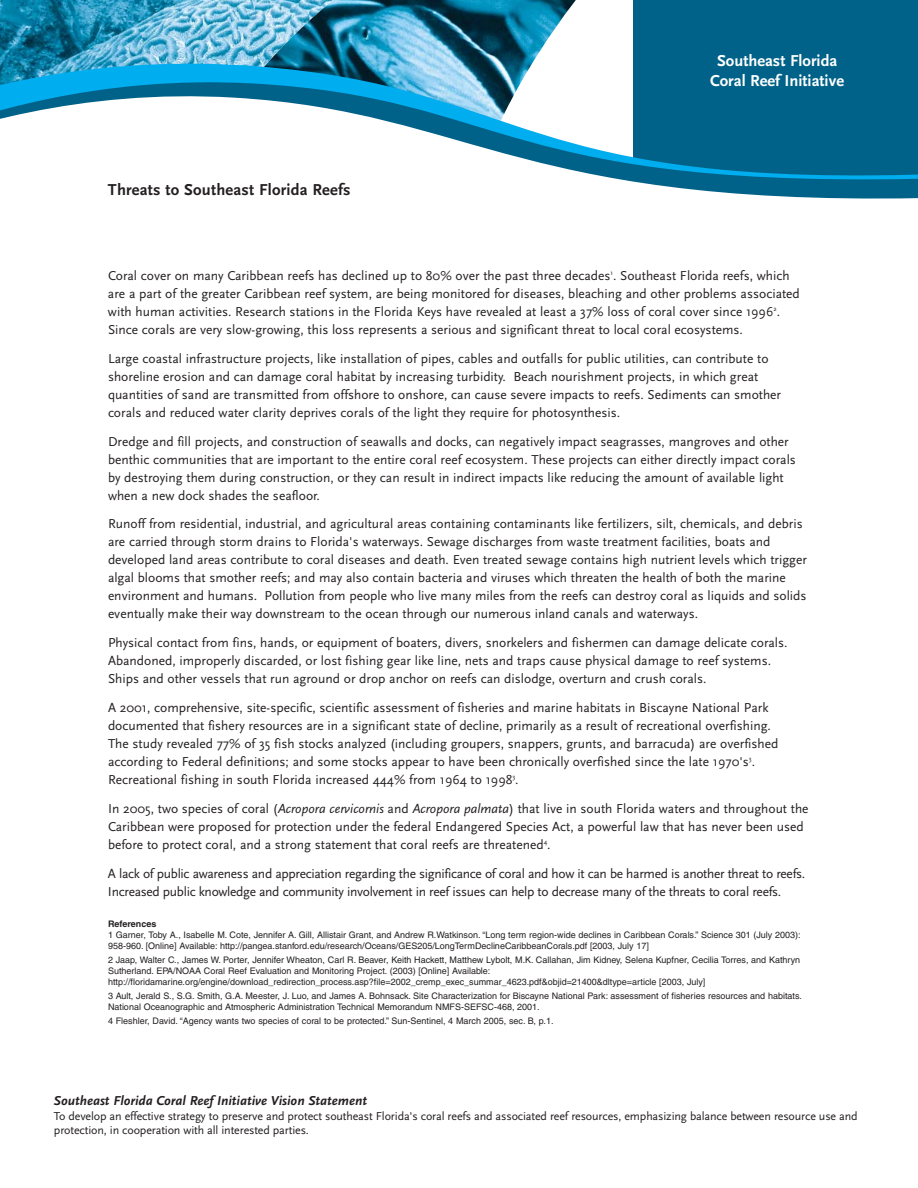
<style>
.page{position:relative;width:918px;height:1188px;background:#fff}
.page>*{position:absolute;margin:0;border:0;box-sizing:border-box;transform-origin:0 0}
.t1{font:700 16.5px/19.8px "Scala Sans";color:#fff;text-align:center}
.t2{font:700 16.5px "Scala Sans";letter-spacing:.01em;color:#231f20}
.t3{font:13.5px/18px "Scala Sans";color:#231f20}
.t4{font:13.5px/18px "Scala Sans";letter-spacing:-.025em;color:#231f20}
.t5{font:italic 700 13.5px "Scala Sans";color:#231f20}
.t6{font:12px/14.4px "Scala Sans";letter-spacing:-.01em;color:#231f20}
.t7{font:9px/10.8px "Helvetica";color:#231f20}
.s1{font-style:italic}
.s2{font-weight:700}
</style>
<div class="page">
<img style="left:0;top:0;width:176px;height:55px">
<img style="left:176px;top:0;width:269px;height:55px">
<svg style="left:445px;top:0;width:189px;height:55px"></svg>
<div style="left:634px;top:0;width:284px;height:402px;background:#006288"></div>
<svg style="left:0;top:55px;width:634px;height:20px"></svg>
<svg style="left:0;top:75px;width:634px;height:14px"></svg>
<svg style="left:0;top:89px;width:918px;height:313px"></svg>
<p class="t2" style="left:108px;top:183px;width:244px">Threats to Southeast Florida Reefs</p>
<p class="t1" style="left:710px;top:52px;width:135px">Southeast Florida<br>Coral Reef Initiative</p>
<p class="t3" style="left:108px;top:267px;width:693px">Coral cover on many Caribbean reefs has declined up to 80% over the past three decades<sup>1</sup>. Southeast Florida reefs, which are a part of the greater Caribbean reef system, are being monitored for diseases, bleaching and other problems associated with human activities. Research stations in the Florida Keys have revealed at least a 37% loss of coral cover since 1996<sup>2</sup> .<br>Since corals are very slow-growing, this loss represents a serious and significant threat to local coral ecosystems.</p>
<p class="t3" style="left:108px;top:350px;width:675px">Large coastal infrastructure projects, like installation of pipes, cables and outfalls for public utilities, can contribute to shoreline erosion and can damage coral habitat by increasing turbidity. Beach nourishment projects, in which great quantities of sand are transmitted from offshore to onshore, can cause severe impacts to reefs. Sediments can smother corals and reduced water clarity deprives corals of the light they require for photosynthesis.</p>
<p class="t3" style="left:108px;top:433px;width:689px">Dredge and fill projects, and construction of seawalls and docks, can negatively impact seagrasses, mangroves and other benthic communities that are important to the entire coral reef ecosystem. These projects can either directly impact corals by destroying them during construction, or they can result in indirect impacts like reducing the amount of available light when a new dock shades the seafloor.</p>
<p class="t3" style="left:108px;top:516px;width:701px">Runoff from residential, industrial, and agricultural areas containing contaminants like fertilizers, silt, chemicals, and debris are carried through storm drains to Florida's waterways. Sewage discharges from waste treatment facilities, boats and developed land areas contribute to coral diseases and death. Even treated sewage contains high nutrient levels which trigger algal blooms that smother reefs; and may also contain bacteria and viruses which threaten the health of both the marine environment and humans. Pollution from people who live many miles from the reefs can destroy coral as liquids and solids eventually make their way downstream to the ocean through our numerous inland canals and waterways.</p>
<p class="t3" style="left:108px;top:635px;width:681px">Physical contact from fins, hands, or equipment of boaters, divers, snorkelers and fishermen can damage delicate corals.<br>Abandoned, improperly discarded, or lost fishing gear like line, nets and traps cause physical damage to reef systems.<br>Ships and other vessels that run aground or drop anchor on reefs can dislodge, overturn and crush corals.</p>
<p class="t3" style="left:108px;top:699px;width:672px">A 2001, comprehensive, site-specific, scientific assessment of fisheries and marine habitats in Biscayne National Park documented that fishery resources are in a significant state of decline, primarily as a result of recreational overfishing.<br>The study revealed 77% of 35 fish stocks analyzed (including groupers, snappers, grunts, and barracuda) are overfished according to Federal definitions; and some stocks appear to have been chronically overfished since the late 1970's<sup>3</sup>.<br>Recreational fishing in south Florida increased 444% from 1964 to 1998<sup>3</sup>.</p>
<p class="t3" style="left:108px;top:800px;width:702px">In 2005, two species of coral (<span class="s1">Acropora cervicornis</span> and <span class="s1">Acropora palmata</span>) that live in south Florida waters and throughout the<br>Caribbean were proposed for protection under the federal Endangered Species Act, a powerful law that has never been used before to protect coral, and a strong statement that coral reefs are threatened<sup>4</sup>.</p>
<p class="t4" style="left:108px;top:865px;width:699px">A lack of public awareness and appreciation regarding the significance of coral and how it can be harmed is another threat to reefs.<br>Increased public knowledge and community involvement in reef issues can help to decrease many of the threats to coral reefs.</p>
<p class="t7" style="left:108px;top:919px;width:694px"><span class="s2">References<br></span>1 Garner, Toby A., Isabelle M. Cote, Jennifer A. Gill, Allistair Grant, and Andrew R.Watkinson. “Long term region-wide declines in Caribbean Corals.” Science 301 (July 2003):<br>958-960. [Online] Available: http://pangea.stanford.edu/research/Oceans/GES205/LongTermDeclineCaribbeanCorals.pdf [2003, July 17]</p>
<p class="t7" style="left:108px;top:955px;width:694px">2 Jaap, Walter C., James W. Porter, Jennifer Wheaton, Carl R. Beaver, Keith Hackett, Matthew Lybolt, M.K. Callahan, Jim Kidney, Selena Kupfner, Cecilia Torres, and Kathryn<br>Sutherland. EPA/NOAA Coral Reef Evaluation and Monitoring Project. (2003) [Online] Available: http://floridamarine.org/engine/download_redirection_process.asp?file=2002_cremp_exec_summar_4623.pdf&amp;objid=21400&amp;dltype=article [2003, July]</p>
<p class="t7" style="left:108px;top:992px;width:695px">3 Ault, Jerald S., S.G. Smith, G.A. Meester, J. Luo, and James A. Bohnsack. Site Characterization for Biscayne National Park: assessment of fisheries resources and habitats.<br>National Oceanographic and Atmospheric Administration Technical Memorandum NMFS-SEFSC-468, 2001.</p>
<p class="t7" style="left:108px;top:1017px;width:447px">4 Fleshler, David. “Agency wants two species of coral to be protected.” Sun-Sentinel, 4 March 2005, sec. B, p.1.</p>
<p class="t5" style="left:54px;top:1095px;width:315px">Southeast Florida Coral Reef Initiative Vision Statement</p>
<p class="t6" style="left:54px;top:1109px;width:805px">To develop an effective strategy to preserve and protect southeast Florida's coral reefs and associated reef resources, emphasizing balance between resource use and protection, in cooperation with all interested parties.</p>
</div>
